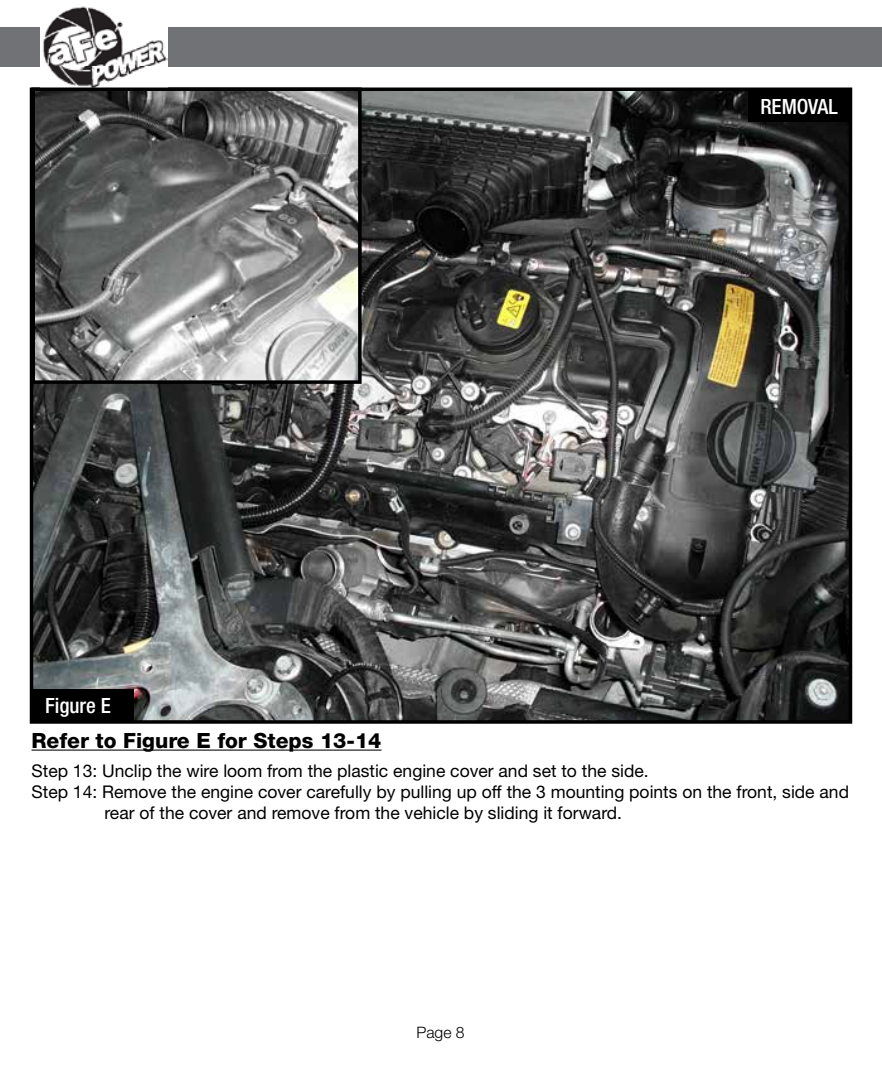
<style>
.page{position:relative;width:882px;height:1071px;background:#fff}
.page>*{position:absolute;margin:0;border:0;box-sizing:border-box;transform-origin:0 0}
.t1{font:800 21px "Helvetica Neue";color:#000}
.t2{font:500 condensed 21px "Helvetica Neue";color:#fff}
.t3{font:17.5px "Helvetica Neue";color:#000}
.t4{font:300 15.75px "Helvetica Neue";color:#000}
</style>
<div class="page">
<hr style="left:32px;top:750px;width:350px;height:1px;background:#000">
<img style="left:35px;top:93px;width:812px;height:626px">
<div style="left:30px;top:88px;width:822px;height:636px;border:4px solid #000"></div>
<div style="left:748px;top:89px;width:102px;height:33px;background:#000"></div>
<div style="left:32px;top:689px;width:102px;height:33px;background:#000"></div>
<img style="left:40px;top:6px;width:127px;height:82px">
<div style="left:0;top:27px;width:882px;height:40px;background:#717275"></div>
<img style="left:37px;top:93px;width:320px;height:286px">
<div style="left:32px;top:88px;width:330px;height:296px;border:4px solid #000"></div>
<p class="t2" style="left:45px;top:693px;width:67px">Figure E</p>
<p class="t2" style="left:760px;top:94px;width:79px">REMOVAL</p>
<p class="t1" style="left:32px;top:728px;width:352px">Refer to Figure E for Steps 13-14</p>
<p class="t3" style="left:32px;top:760px;width:619px">Step 13: Unclip the wire loom from the plastic engine cover and set to the side.</p>
<p class="t3" style="left:32px;top:781px;width:819px">Step 14: Remove the engine cover carefully by pulling up off the 3 mounting points on the front, side and</p>
<p class="t3" style="left:104px;top:802px;width:519px">rear of the cover and remove from the vehicle by sliding it forward.</p>
<p class="t4" style="left:416px;top:1023px;width:50px">Page 8</p>
</div>
